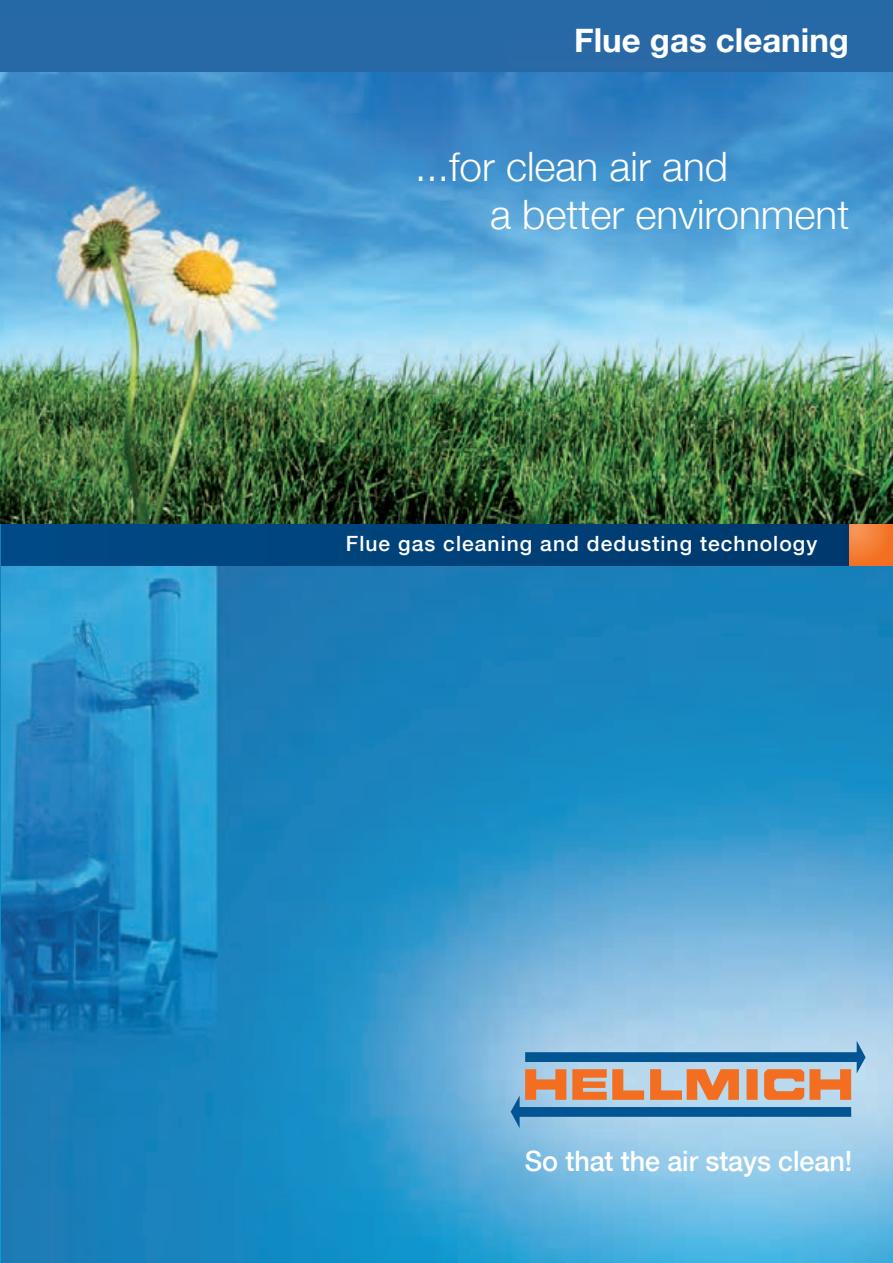
<style>
.page{position:relative;width:893px;height:1263px;background:#fff}
.page>*{position:absolute;margin:0;border:0;box-sizing:border-box;transform-origin:0 0}
.t1{font:300 40.5px/48.6px "Helvetica Neue";color:#fff}
.t2{font:700 33px "Helvetica Neue";color:#fff}
.t3{font:500 28.05px "Helvetica Neue";letter-spacing:-.005em;color:#fff;scale:.96 1}
.t4{font:500 21px "Helvetica Neue";letter-spacing:.05em;color:#fff}
</style>
<div class="page">
<img style="left:1px;top:0;width:892px;height:1263px">
<div style="left:0;top:523px;width:893px;height:43px;background:linear-gradient(to right,#004b87,#00386b)"></div>
<svg style="left:849px;top:523px;width:44px;height:43px"></svg>
<img style="left:0;top:0;width:1px;height:1263px">
<hr style="left:0;top:523px;width:1px;height:43px;background:#1a7cb6">
<img style="left:0;top:72px;width:893px;height:451px">
<svg style="left:511px;top:1041px;width:355px;height:87px"></svg>
<h2 class="t2" style="left:574px;top:20px;width:276px">Flue gas cleaning</h2>
<h1 class="t1" style="left:490px;top:141px;width:361px;text-indent:-75px">...for clean air and<br>a better environment</h1>
<p class="t4" style="left:346px;top:531px;width:473px">Flue gas cleaning and dedusting technology</p>
<h3 class="t3" style="left:525px;top:1144px;width:342px">So that the air stays clean!</h3>
</div>
